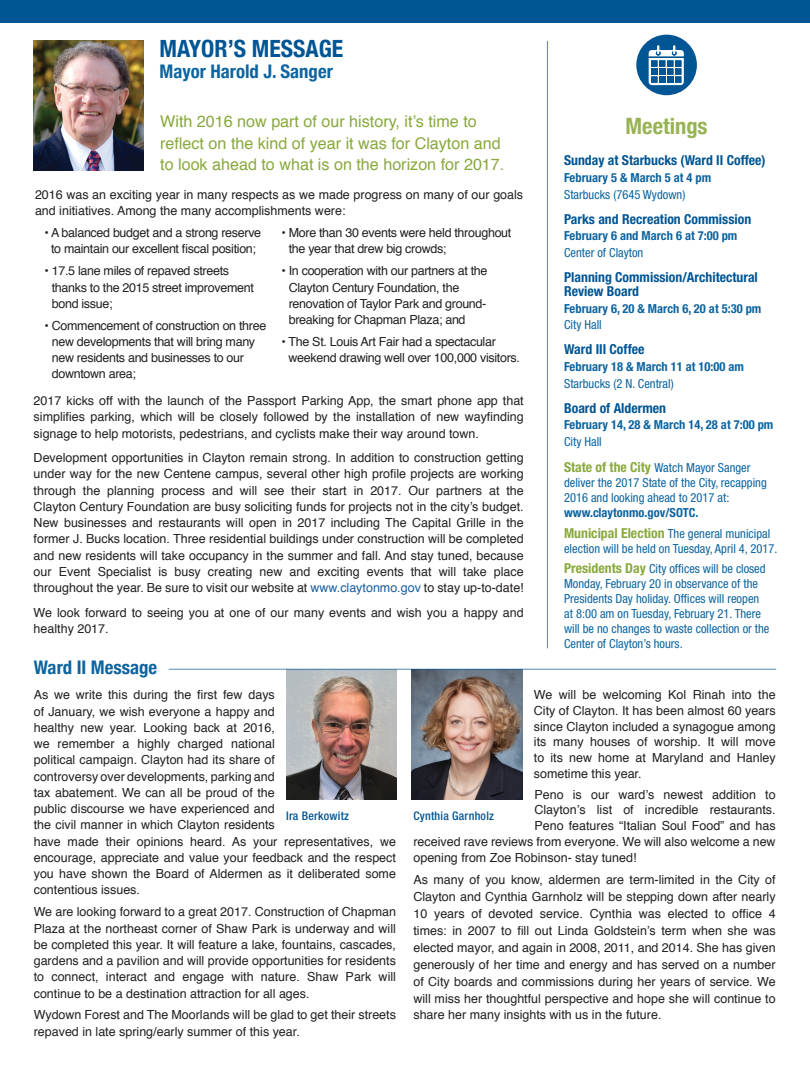
<style>
.page{position:relative;width:810px;height:1080px;background:#fff}
.page>*{position:absolute;margin:0;border:0;box-sizing:border-box;transform-origin:0 0}
.t1{font:700 condensed 23.75px "Helvetica Neue";color:#005594}
.Headline_Green{font:700 condensed 22.5px "Helvetica Neue";color:#98b353}
.Headline{font:700 condensed 18.75px "Helvetica Neue";color:#0c64a0}
.Article_Text__Left{font:16.12px/21.5px "Helvetica";color:#88a93d}
.Event_Title{font:700 condensed 13.75px/13.8px "Helvetica Neue";color:#005594}
.Article_Text__Justif{font:12.5px/16.2px "Helvetica";color:#231f20;text-align:justify}
.Article_Text__Left-2{font:12.5px/16.2px "Helvetica";color:#231f20}
.Subtitle{font:12.5px/16.2px "Helvetica";letter-spacing:-.025em;color:#231f20}
.Event_Title-2{font:condensed 12.5px/15px "Helvetica Neue";color:#0c64a0}
.Event_Date{font:700 condensed 12.5px "Helvetica Neue";color:#0c64a0}
.Event_Location{font:condensed 12.5px "Helvetica Neue";color:#0c64a0}
.Subtitle-2{font:500 condensed 11.88px "Helvetica Neue";letter-spacing:.02em;color:#005594}
.s1{font-weight:700;font-size:13.75px;color:#88a93d}
.s2{font-weight:700}
.s3{color:#175d9e}
</style>
<div class="page">
<img style="left:33px;top:40px;width:111px;height:130px">
<div style="left:0;top:0;width:810px;height:22px;background:#005594"></div>
<hr style="left:547px;top:41px;width:1px;height:607px;background:#005594">
<div style="left:636px;top:35px;width:61px;height:60px;background:#005594;border-radius:50%"></div>
<svg style="left:649px;top:45px;width:35px;height:40px"></svg>
<img style="left:286px;top:670px;width:111px;height:130px">
<img style="left:412px;top:670px;width:111px;height:130px">
<hr style="left:169px;top:669px;width:607px;height:1px;background:#005594">
<p class="t1" style="left:159px;top:29px;width:185px">MAYOR’S MESSAGE</p>
<p class="Headline" style="left:159px;top:56px;width:175px">Mayor Harold J. Sanger</p>
<p class="Article_Text__Left" style="left:160px;top:111px;width:318px">With 2016 now part of our history, it’s time to</p>
<p class="Headline_Green" style="left:626px;top:107px;width:84px">Meetings</p>
<p class="Article_Text__Left" style="left:160px;top:133px;width:346px">reflect on the kind of year it was for Clayton and to look ahead to what is on the horizon for 2017.</p>
<p class="Event_Title" style="left:564px;top:154px;width:203px">Sunday at Starbucks (Ward II Coffee)</p>
<p class="Event_Date" style="left:564px;top:170px;width:149px">February 5 &amp; March 5 at 4 pm</p>
<p class="Event_Location" style="left:564px;top:187px;width:123px">Starbucks (7645 Wydown)</p>
<p class="Event_Title" style="left:564px;top:212px;width:189px">Parks and Recreation Commission</p>
<p class="Event_Date" style="left:564px;top:228px;width:175px">February 6 and March 6 at 7:00 pm</p>
<p class="Event_Location" style="left:564px;top:246px;width:81px">Center of Clayton</p>
<p class="Event_Title" style="left:564px;top:270px;width:195px">Planning Commission/Architectural<br>Review Board</p>
<p class="Event_Date" style="left:564px;top:301px;width:199px">February 6, 20 &amp; March 6, 20 at 5:30 pm</p>
<p class="Event_Location" style="left:564px;top:318px;width:39px">City Hall</p>
<p class="Event_Title" style="left:564px;top:342px;width:82px">Ward III Coffee</p>
<p class="Event_Date" style="left:564px;top:359px;width:182px">February 18 &amp; March 11 at 10:00 am</p>
<p class="Event_Location" style="left:564px;top:376px;width:111px">Starbucks (2 N. Central)</p>
<p class="Event_Title" style="left:564px;top:401px;width:104px">Board of Aldermen</p>
<p class="Event_Date" style="left:564px;top:417px;width:211px">February 14, 28 &amp; March 14, 28 at 7:00 pm</p>
<p class="Event_Location" style="left:564px;top:434px;width:39px">City Hall</p>
<p class="Event_Title-2" style="left:564px;top:460px;width:204px"><span class="s1">State of the City</span> Watch Mayor Sanger deliver the 2017 State of the City, recapping 2016 and looking ahead to 2017 at: <span class="s2">www.claytonmo.gov/SOTC.</span></p>
<p class="Event_Title-2" style="left:564px;top:526px;width:215px"><span class="s1">Municipal Election</span> The general municipal election will be held on Tuesday, April 4, 2017.</p>
<p class="Event_Title-2" style="left:564px;top:561px;width:207px"><span class="s1">Presidents Day</span> City offices will be closed Monday, February 20 in observance of the Presidents Day holiday. Offices will reopen at 8:00 am on Tuesday, February 21. There will be no changes to waste collection or the Center of Clayton’s hours.</p>
<p class="Article_Text__Left-2" style="left:35px;top:186px;width:490px">2016 was an exciting year in many respects as we made progress on many of our goals and initiatives. Among the many accomplishments were:</p>
<p class="Subtitle" style="left:45px;top:225px;width:218px;text-align:center">• A balanced budget and a strong reserve to maintain our excellent fiscal position;</p>
<p class="Subtitle" style="left:52px;top:263px;width:204px;text-indent:-7px">• 17.5 lane miles of repaved streets thanks to the 2015 street improvement bond issue;</p>
<p class="Subtitle" style="left:52px;top:318px;width:216px;text-indent:-7px">• Commencement of construction on three new developments that will bring many new residents and businesses to our downtown area;</p>
<p class="Subtitle" style="left:289px;top:225px;width:224px;text-indent:-7px">• More than 30 events were held throughout the year that drew big crowds;</p>
<p class="Subtitle" style="left:289px;top:263px;width:200px;text-indent:-7px">• In cooperation with our partners at the Clayton Century Foundation, the renovation of Taylor Park and ground&shy;breaking for Chapman Plaza; and</p>
<p class="Subtitle" style="left:289px;top:334px;width:233px;text-indent:-7px">• The St. Louis Art Fair had a spectacular weekend drawing well over 100,000 visitors.</p>
<p class="Article_Text__Left-2" style="left:34px;top:393px;width:492px;text-align:justify">2017 kicks off with the launch of the Passport Parking App, the smart phone app that simplifies parking, which will be closely followed by the installation of new wayfinding signage to help motorists, pedestrians, and cyclists make their way around town.</p>
<p class="Article_Text__Left-2" style="left:34px;top:450px;width:492px;text-align:justify">Development opportunities in Clayton remain strong. In addition to construction getting under way for the new Centene campus, several other high profile projects are working through the planning process and will see their start in 2017. Our partners at the Clayton Century Foundation are busy soliciting funds for projects not in the city’s budget.<br>New businesses and restaurants will open in 2017 including The Capital Grille in the former J. Bucks location. Three residential buildings under construction will be completed and new residents will take occupancy in the summer and fall. And stay tuned, because our Event Specialist is busy creating new and exciting events that will take place throughout the year. Be sure to visit our website at <span class="s3">www.claytonmo.gov</span> to stay up-to-date!</p>
<p class="Article_Text__Left-2" style="left:34px;top:605px;width:492px">We look forward to seeing you at one of our many events and wish you a happy and healthy 2017.</p>
<p class="Headline" style="left:34px;top:652px;width:125px">Ward II Message</p>
<p class="Article_Text__Justif" style="left:34px;top:687px;width:364px;text-align:left">As we write this during the first few days<br>of January, we wish everyone a happy and<br>healthy new year. Looking back at 2016,<br>we remember a highly charged national<br>political campaign. Clayton had its share of<br>controversy over developments, parking and<br>tax abatement. We can all be proud of the<br>public discourse we have experienced and<br>the civil manner in which Clayton residents<br>have made their opinions heard. As your representatives, we encourage, appreciate and value your feedback and the respect you have shown the Board of Aldermen as it deliberated some contentious issues.</p>
<p class="Article_Text__Justif" style="left:34px;top:904px;width:364px">We are looking forward to a great 2017. Construction of Chapman Plaza at the northeast corner of Shaw Park is underway and will be completed this year. It will feature a lake, fountains, cascades, gardens and a pavilion and will provide opportunities for residents to connect, interact and engage with nature. Shaw Park will continue to be a destination attraction for all ages.</p>
<p class="Article_Text__Justif" style="left:34px;top:1007px;width:364px">Wydown Forest and The Moorlands will be glad to get their streets repaved in late spring/early summer of this year.</p>
<p class="Article_Text__Justif" style="left:534px;top:688px;width:243px;line-height:15.6px">We will be welcoming Kol Rinah into the City of Clayton. It has been almost 60 years since Clayton included a synagogue among its many houses of worship. It will move to its new home at Maryland and Hanley sometime this year.</p>
<p class="Article_Text__Justif" style="left:535px;top:787px;width:243px">Peno is our ward’s newest addition to</p>
<p class="Article_Text__Justif" style="left:535px;top:802px;width:243px">Clayton’s list of incredible restaurants.</p>
<p class="Article_Text__Justif" style="left:535px;top:818px;width:243px">Peno features “Italian Soul Food” and has</p>
<p class="Article_Text__Justif" style="left:413px;top:833px;width:364px">received rave reviews from everyone. We will also welcome a new</p>
<p class="Article_Text__Justif" style="left:413px;top:850px;width:225px">opening from Zoe Robinson- stay tuned!</p>
<p class="Article_Text__Justif" style="left:413px;top:872px;width:364px;line-height:16.9px">As many of you know, aldermen are term-limited in the City of Clayton and Cynthia Garnholz will be stepping down after nearly 10 years of devoted service. Cynthia was elected to office 4 times: in 2007 to fill out Linda Goldstein’s term when she was elected mayor, and again in 2008, 2011, and 2014. She has given generously of her time and energy and has served on a number of City boards and commissions during her years of service. We will miss her thoughtful perspective and hope she will continue to share her many insights with us in the future.</p>
<p class="Subtitle-2" style="left:286px;top:809px;width:64px">Ira Berkowitz</p>
<p class="Subtitle-2" style="left:413px;top:809px;width:82px">Cynthia Garnholz</p>
</div>
